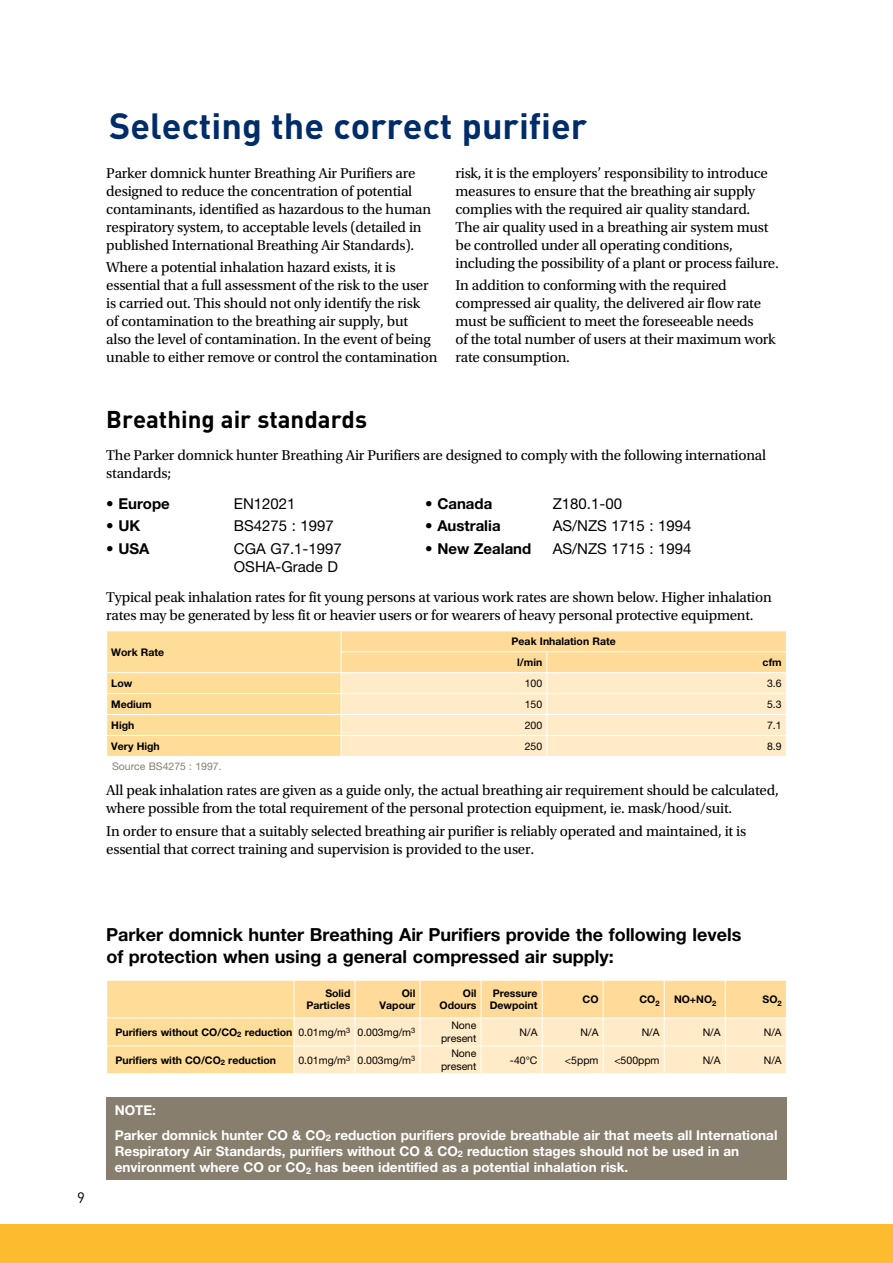
<style>
.page{position:relative;width:893px;height:1263px;background:#fff}
.page>*{position:absolute;margin:0;border:0;box-sizing:border-box;transform-origin:0 0}
.t1{font:700 36px "DIN";color:#002d6a}
.t2{font:700 24px "DIN";color:#000}
.t3{font:700 18px/21.6px "Helvetica Neue LT Std";color:#000}
.t4{font:15px/18px "Utopia Std";letter-spacing:-.015em;color:#000}
.t5{font:15px "Helvetica Neue LT Std";color:#000}
.t6{font:700 15px "Helvetica Neue LT Std";color:#000}
.t7{font:15px "DIN";color:#000}
.t8{font:700 13.5px/24.8px "Helvetica Neue LT Std";color:#fff}
.t9{font:700 10.5px/12.6px "Helvetica Neue LT Std";color:#000;text-align:right}
.t10{font:10.5px/12.6px "Helvetica Neue LT Std";color:#000;text-align:right}
.t11{font:10.5px "Helvetica Neue LT Std";color:#887e6e}
.s1{color:#ffda98}
.s2{font-weight:400}
</style>
<div class="page">
<svg style="left:106px;top:631px;width:681px;height:125px;background:#fee3b0"></svg>
<svg style="left:106px;top:980px;width:681px;height:93px;background:#fee3b0"></svg>
<div style="left:106px;top:1097px;width:681px;height:83px;background:#887e6e"></div>
<div style="left:0;top:1225px;width:893px;height:38px;background:#fdbb30"></div>
<h1 class="t1" style="left:109px;top:103px;width:479px">Selecting the correct purifier</h1>
<p class="t4" style="left:106px;top:164px;width:326px">Parker domnick hunter Breathing Air Purifiers are designed to reduce the concentration of potential contaminants, identified as hazardous to the human respiratory system, to acceptable levels (detailed in published International Breathing Air Standards).</p>
<p class="t4" style="left:106px;top:259px;width:333px">Where a potential inhalation hazard exists, it is essential that a full assessment of the risk to the user is carried out. This should not only identify the risk<br>of contamination to the breathing air supply, but<br>also the level of contamination. In the event of being unable to either remove or control the contamination</p>
<p class="t4" style="left:455px;top:164px;width:325px">risk, it is the employers’ responsibility to introduce measures to ensure that the breathing air supply complies with the required air quality standard.<br>The air quality used in a breathing air system must be controlled under all operating conditions, including the possibility of a plant or process failure.</p>
<p class="t4" style="left:455px;top:277px;width:322px">In addition to conforming with the required compressed air quality, the delivered air flow rate must be sufficient to meet the foreseeable needs<br>of the total number of users at their maximum work rate consumption.</p>
<h2 class="t2" style="left:106px;top:403px;width:262px">Breathing air standards</h2>
<p class="t4" style="left:106px;top:447px;width:661px">The Parker domnick hunter Breathing Air Purifiers are designed to comply with the following international standards;</p>
<p class="t6" style="left:106px;top:494px;width:65px">• Europe</p>
<p class="t5" style="left:234px;top:495px;width:63px">EN12021</p>
<p class="t6" style="left:425px;top:494px;width:69px">• Canada</p>
<p class="t5" style="left:553px;top:495px;width:71px">Z180.1-00</p>
<p class="t6" style="left:106px;top:517px;width:36px">• UK</p>
<p class="t5" style="left:234px;top:517px;width:102px">BS4275 : 1997</p>
<p class="t6" style="left:425px;top:517px;width:77px">• Australia</p>
<p class="t5" style="left:553px;top:517px;width:140px">AS/NZS 1715 : 1994</p>
<p class="t6" style="left:106px;top:539px;width:45px">• USA</p>
<p class="t5" style="left:234px;top:539px;width:109px">CGA G7.1-1997</p>
<p class="t6" style="left:425px;top:539px;width:108px">• New Zealand</p>
<p class="t5" style="left:553px;top:539px;width:140px">AS/NZS 1715 : 1994</p>
<p class="t5" style="left:234px;top:557px;width:106px">OSHA-Grade D</p>
<p class="t4" style="left:106px;top:589px;width:667px">Typical peak inhalation rates for fit young persons at various work rates are shown below. Higher inhalation rates may be generated by less fit or heavier users or for wearers of heavy personal protective equipment.</p>
<p class="t9" style="left:111px;top:645px;width:54px">Work Rate</p>
<p class="t9" style="left:517px;top:631px;width:100px;line-height:20.9px;text-align:left;text-indent:-6px">Peak Inhalation Rate l/min</p>
<p class="t9" style="left:763px;top:656px;width:21px">cfm</p>
<p class="t9" style="left:111px;top:677px;width:23px">Low</p>
<p class="t10" style="left:525px;top:677px;width:19px">100</p>
<p class="t10" style="left:767px;top:677px;width:16px">3.6</p>
<p class="t9" style="left:111px;top:697px;width:42px">Medium</p>
<p class="t10" style="left:525px;top:698px;width:19px">150</p>
<p class="t10" style="left:767px;top:698px;width:16px">5.3</p>
<p class="t9" style="left:111px;top:718px;width:25px">High</p>
<p class="t10" style="left:525px;top:718px;width:19px">200</p>
<p class="t10" style="left:767px;top:718px;width:16px">7.1</p>
<p class="t9" style="left:111px;top:739px;width:50px">Very High</p>
<p class="t10" style="left:525px;top:739px;width:19px">250</p>
<p class="t10" style="left:767px;top:739px;width:16px">8.9</p>
<p class="t11" style="left:112px;top:759px;width:111px">Source BS4275 : 1997.</p>
<p class="t4" style="left:106px;top:782px;width:674px">All peak inhalation rates are given as a guide only, the actual breathing air requirement should be calculated, where possible from the total requirement of the personal protection equipment, ie. mask/hood/suit.</p>
<p class="t4" style="left:106px;top:822px;width:641px">In order to ensure that a suitably selected breathing air purifier is reliably operated and maintained, it is essential that correct training and supervision is provided to the user.</p>
<p class="t7" style="left:77px;top:1188px;width:9px">9</p>
<p class="t3" style="left:106px;top:924px;width:637px">Parker domnick hunter Breathing Air Purifiers provide the following levels of protection when using a general compressed air supply:</p>
<p class="t9" style="left:306px;top:986px;width:45px">Solid<br>Particles</p>
<p class="t9" style="left:380px;top:986px;width:37px">Oil<br>Vapour</p>
<p class="t9" style="left:439px;top:986px;width:38px">Oil<br>Odours</p>
<p class="t9" style="left:490px;top:986px;width:49px;text-align:left">Pressure<br>Dewpoint</p>
<p class="t9" style="left:583px;top:992px;width:17px">CO</p>
<p class="t9" style="left:639px;top:992px;width:78px">CO<sub>2</sub> <span class="s1">N</span>NO+NO<sub>2</sub></p>
<p class="t9" style="left:762px;top:992px;width:21px">SO<sub>2</sub></p>
<p class="t9" style="left:116px;top:1025px;width:301px">Purifiers without CO/CO<sub>2</sub> reduction <span class="s2">0.01mg/m</span><sup>3</sup> <span class="s2">0.003mg/m</span><sup>3</sup></p>
<p class="t10" style="left:441px;top:1019px;width:37px">None present</p>
<p class="t10" style="left:520px;top:1025px;width:19px">N/A</p>
<p class="t10" style="left:581px;top:1025px;width:19px">N/A</p>
<p class="t10" style="left:642px;top:1025px;width:19px">N/A</p>
<p class="t10" style="left:703px;top:1025px;width:19px">N/A</p>
<p class="t10" style="left:764px;top:1025px;width:19px">N/A</p>
<p class="t9" style="left:116px;top:1053px;width:162px">Purifiers with CO/CO<sub>2</sub> reduction</p>
<p class="t10" style="left:298px;top:1053px;width:119px">0.01mg/m<sup>3</sup> 0.003mg/m<sup>3</sup></p>
<p class="t10" style="left:441px;top:1047px;width:37px">None present</p>
<p class="t10" style="left:510px;top:1053px;width:29px">-40°C</p>
<p class="t10" style="left:565px;top:1053px;width:35px">&lt;5ppm</p>
<p class="t10" style="left:614px;top:1053px;width:47px">&lt;500ppm</p>
<p class="t10" style="left:703px;top:1053px;width:19px">N/A</p>
<p class="t10" style="left:764px;top:1053px;width:19px">N/A</p>
<p class="t8" style="left:115px;top:1097px;width:664px">NOTE:<br>Parker domnick hunter CO &amp; CO<sub>2</sub> reduction purifiers provide breathable air that meets all International</p>
<p class="t8" style="left:115px;top:1142px;width:626px;line-height:16.2px">Respiratory Air Standards, purifiers without CO &amp; CO<sub>2</sub> reduction stages should not be used in an environment where CO or CO<sub>2</sub> has been identified as a potential inhalation risk.</p>
</div>
